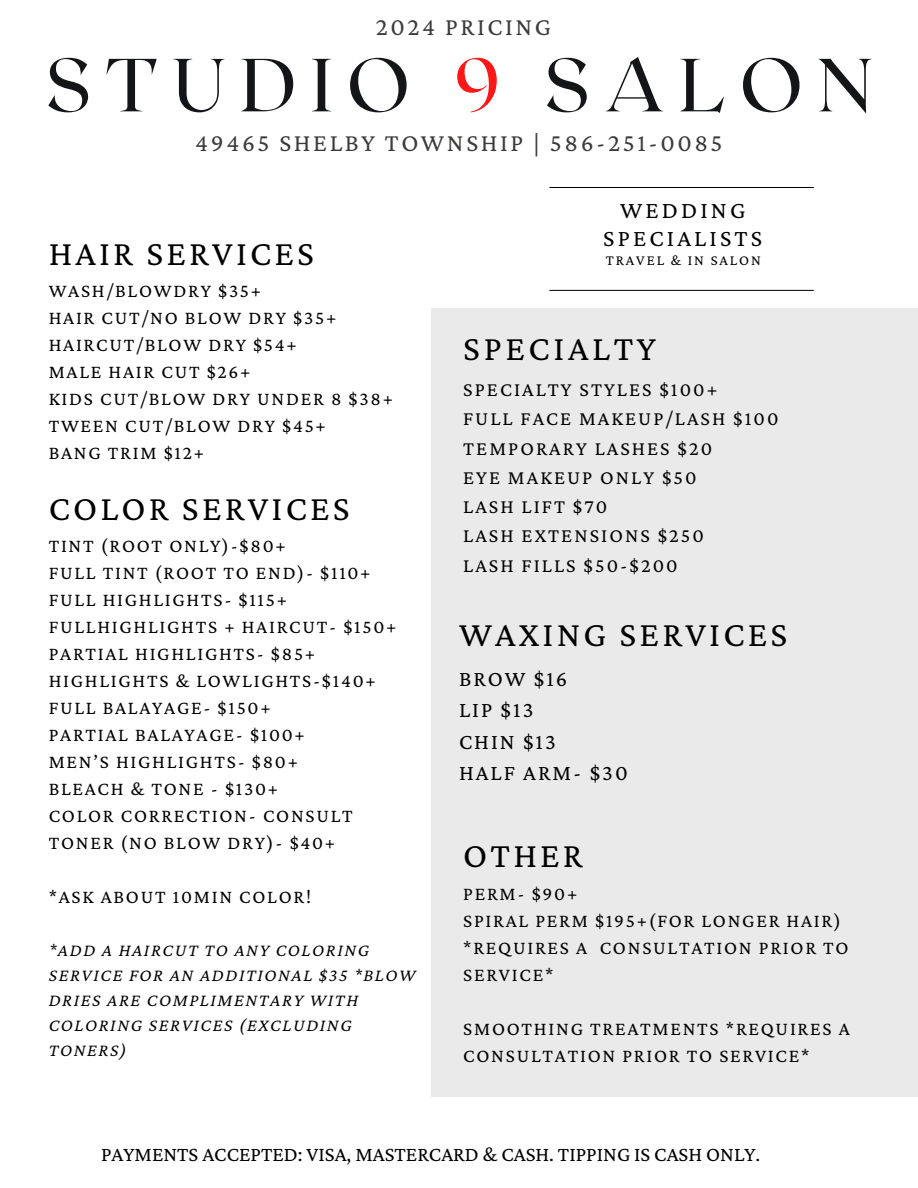
<style>
.page{position:relative;width:918px;height:1188px;background:#fff}
.page>*{position:absolute;margin:0;border:0;box-sizing:border-box;transform-origin:0 0}
.t1{font:75px "Roxborough CF";letter-spacing:.195em;color:#141518}
.t2{font:36px "Crimson Pro";letter-spacing:.09em;color:#000}
.t3{font:25.5px "Crimson Pro";letter-spacing:.1em;color:#3d3b3a}
.t4{font:24.3px "Crimson Pro";letter-spacing:.13em;color:#000}
.t5{font:22.5px/31.5px "Crimson Pro";letter-spacing:.09em;color:#000}
.t6{font:21px "Crimson Pro";color:#000}
.t7{font:20.25px/29.2px "Crimson Pro";letter-spacing:.1em;color:#000}
.t8{font:19.5px/27px "Crimson Pro";letter-spacing:.09em;color:#000}
.t9{font:italic 18px/25px "Crimson Pro";letter-spacing:.09em;color:#000}
.t10{font:14.85px "Crimson Pro";letter-spacing:.13em;color:#000}
.s1{color:#ff1616}
</style>
<div class="page">
<div style="left:431px;top:308px;width:487px;height:788px;background:#eaeaea"></div>
<hr style="left:550px;top:187px;width:264px;height:1px;background:#000">
<hr style="left:550px;top:290px;width:264px;height:1px;background:#000">
<p class="t3" style="left:376px;top:12px;width:177px">2024 PRICING</p>
<p class="t1" style="left:45px;top:36px;width:829px">STUDIO <span class="s1">9</span> SALON</p>
<h5 class="t3" style="left:195px;top:128px;width:529px">49465 SHELBY TOWNSHIP | 586-251-0085</h5>
<h3 class="t2" style="left:49px;top:233px;width:267px">HAIR SERVICES</h3>
<h3 class="t8" style="left:49px;top:277px;width:346px">WASH/BLOWDRY $35+<br>HAIR CUT/NO BLOW DRY $35+<br>HAIRCUT/BLOW DRY $54+<br>MALE HAIR CUT $26+<br>KIDS CUT/BLOW DRY UNDER 8 $38+<br>TWEEN CUT/BLOW DRY $45+<br>BANG TRIM $12+</h3>
<h1 class="t2" style="left:49px;top:488px;width:303px">COLOR SERVICES</h1>
<h1 class="t8" style="left:49px;top:532px;width:349px">TINT (ROOT ONLY)-$80+<br>FULL TINT (ROOT TO END)- $110+<br>FULL HIGHLIGHTS- $115+<br>FULLHIGHLIGHTS + HAIRCUT- $150+<br>PARTIAL HIGHLIGHTS- $85+<br>HIGHLIGHTS &amp; LOWLIGHTS-$140+<br>FULL BALAYAGE- $150+<br>PARTIAL BALAYAGE- $100+<br>MEN’S HIGHLIGHTS- $80+<br>BLEACH &amp; TONE - $130+<br>COLOR CORRECTION- CONSULT<br>TONER (NO BLOW DRY)- $40+</h1>
<h3 class="t8" style="left:49px;top:883px;width:264px">*ASK ABOUT 10MIN COLOR!</h3>
<h5 class="t9" style="left:49px;top:937px;width:368px">*ADD A HAIRCUT TO ANY COLORING<br>SERVICE FOR AN ADDITIONAL $35 *BLOW<br>DRIES ARE COMPLIMENTARY WITH<br>COLORING SERVICES (EXCLUDING<br>TONERS)</h5>
<h5 class="t4" style="left:620px;top:196px;width:127px">WEDDING</h5>
<h5 class="t4" style="left:603px;top:224px;width:161px">SPECIALISTS</h5>
<h6 class="t10" style="left:606px;top:252px;width:157px">TRAVEL &amp; IN SALON</h6>
<h5 class="t2" style="left:463px;top:328px;width:194px">SPECIALTY</h5>
<h5 class="t7" style="left:463px;top:375px;width:317px">SPECIALTY STYLES $100+<br>FULL FACE MAKEUP/LASH $100<br>TEMPORARY LASHES $20<br>EYE MAKEUP ONLY $50<br>LASH LIFT $70<br>LASH EXTENSIONS $250<br>LASH FILLS $50-$200</h5>
<h2 class="t2" style="left:459px;top:614px;width:330px">WAXING SERVICES</h2>
<h4 class="t5" style="left:459px;top:663px;width:170px">BROW $16<br>LIP $13<br>CHIN $13<br>HALF ARM- $30</h4>
<h5 class="t2" style="left:463px;top:835px;width:121px">OTHER</h5>
<h5 class="t8" style="left:463px;top:880px;width:387px">PERM- $90+<br>SPIRAL PERM $195+(FOR LONGER HAIR) *REQUIRES A CONSULTATION PRIOR TO<br>SERVICE*</h5>
<h4 class="t8" style="left:463px;top:1015px;width:388px">SMOOTHING TREATMENTS *REQUIRES A<br>CONSULTATION PRIOR TO SERVICE*</h4>
<p class="t6" style="left:101px;top:1142px;width:661px">PAYMENTS ACCEPTED: VISA, MASTERCARD &amp; CASH. TIPPING IS CASH ONLY.</p>
</div>
